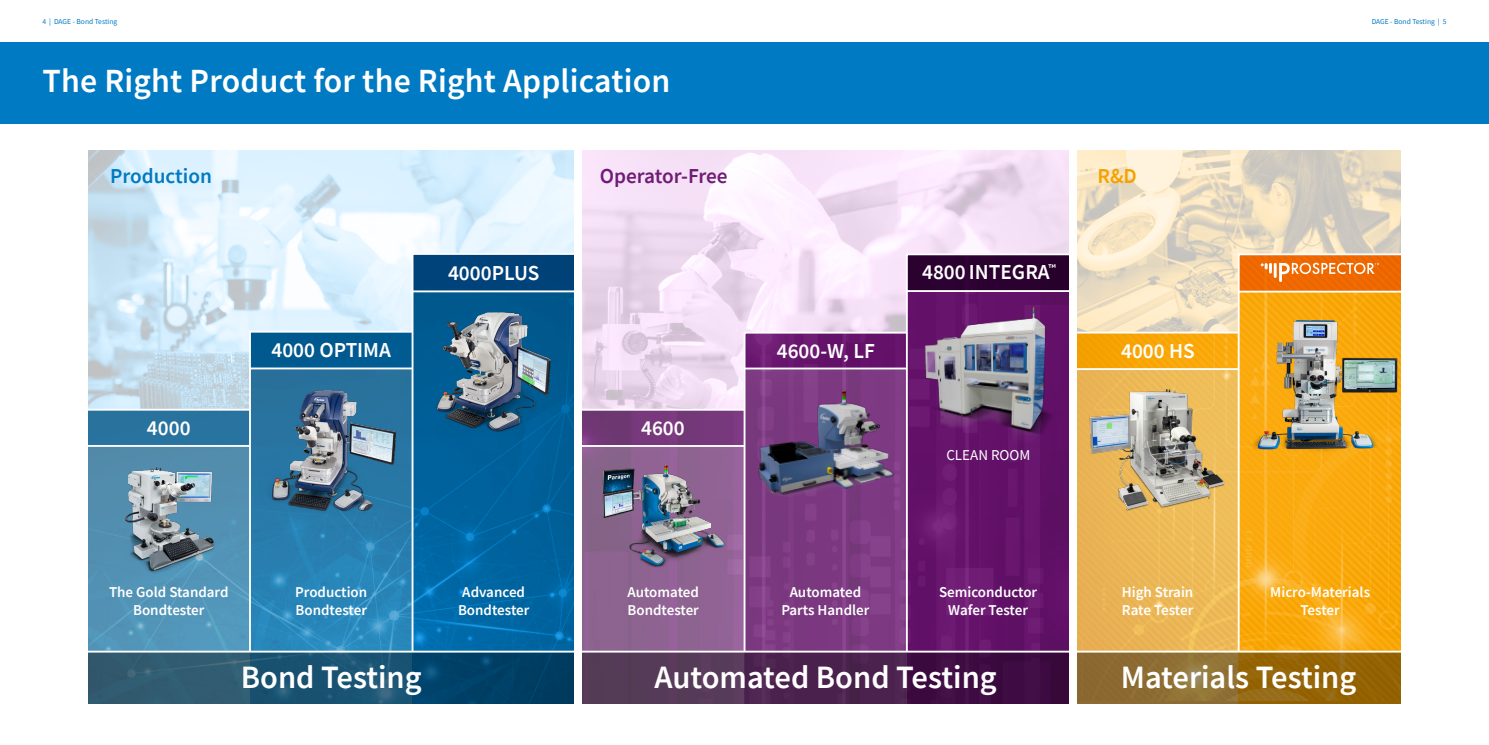
<style>
.page{position:relative;width:1489px;height:745px;background:#fff}
.page>*{position:absolute;margin:0;border:0;box-sizing:border-box;transform-origin:0 0}
.t1{font:600 33.75px "Source Sans Pro";letter-spacing:.005em;color:#fff}
.t2{font:600 32.5px "Source Sans Pro";color:#fff}
.t3{font:600 21.25px "Source Sans Pro";color:#fff}
.t4{font:600 21.25px "Source Sans Pro";letter-spacing:-.005em;color:#6f1c75}
.t5{font:600 21.25px "Source Sans Pro";color:#007ac2}
.t6{font:600 21.25px "Source Sans Pro";color:#f5a100}
.t7{font:600 15px/18px "Source Sans Pro";color:#fff}
.t8{font:15px "Source Sans Pro";color:#fff}
.t9{font:7.5px "Source Sans Pro";color:#007ac2}
</style>
<div class="page">
<div style="left:0;top:43px;width:1488px;height:81px;background:#007ac2"></div>
<img style="left:1077px;top:150px;width:323px;height:105px">
<img style="left:1077px;top:255px;width:159px;height:76px">
<img style="left:582px;top:150px;width:487px;height:258px">
<svg style="left:88px;top:150px;width:486px;height:104px;background:#ddeffb"></svg>
<img style="left:88px;top:254px;width:322px;height:154px">
<div style="left:582px;top:445px;width:162px;height:259px;background:#8d6391"></div>
<div style="left:1076px;top:369px;width:162px;height:335px;background:#ebb656"></div>
<svg style="left:1077px;top:333px;width:159px;height:35px;background:#f8a70a"></svg>
<div style="left:88px;top:445px;width:162px;height:259px;background:linear-gradient(to right,#5291b2,#5397bb)"></div>
<div style="left:582px;top:409px;width:162px;height:36px;background:#77387c"></div>
<div style="left:88px;top:409px;width:162px;height:36px;background:#28739e"></div>
<svg style="left:88px;top:652px;width:1312px;height:51px;background:#4b474f"></svg>
<div style="left:575px;top:143px;width:7px;height:566px;background:#fff"></div>
<div style="left:1069px;top:137px;width:7px;height:566px;background:#fff"></div>
<div style="left:68px;top:703px;width:1346px;height:12px;background:#fff"></div>
<img style="left:1076px;top:388px;width:160px;height:124px">
<img style="left:230px;top:380px;width:18px;height:137px">
<img style="left:401px;top:301px;width:203px;height:125px">
<img style="left:111px;top:460px;width:109px;height:121px">
<img style="left:582px;top:441px;width:160px;height:141px">
<svg style="left:904px;top:252px;width:165px;height:401px;background:#682970"></svg>
<svg style="left:1236px;top:252px;width:165px;height:401px;background:#e9a527"></svg>
<svg style="left:410px;top:252px;width:170px;height:401px;background:#1d6c9d"></svg>
<svg style="left:248px;top:329px;width:166px;height:321px;background:#387fa9"></svg>
<svg style="left:742px;top:330px;width:167px;height:320px;background:#7b4483"></svg>
<hr style="left:906px;top:290px;width:166px;height:2px;background:#fff">
<hr style="left:1238px;top:290px;width:167px;height:2px;background:#fff">
<hr style="left:250px;top:367px;width:162px;height:2px;background:#fff">
<hr style="left:411px;top:290px;width:167px;height:2px;background:#fff">
<hr style="left:744px;top:367px;width:163px;height:2px;background:#fff">
<hr style="left:1072px;top:368px;width:166px;height:2px;background:#fff">
<hr style="left:83px;top:444px;width:167px;height:2px;background:#fff">
<hr style="left:1072px;top:331px;width:166px;height:2px;background:#fff">
<hr style="left:83px;top:408px;width:167px;height:2px;background:#fff">
<hr style="left:579px;top:408px;width:165px;height:2px;background:#fff">
<hr style="left:580px;top:444px;width:164px;height:2px;background:#fff">
<hr style="left:82px;top:650px;width:1349px;height:2px;background:#fff">
<hr style="left:1273px;top:263px;width:3px;height:15px;background:#fff">
<svg style="left:1260px;top:263px;width:11px;height:10px"></svg>
<svg style="left:1278px;top:262px;width:100px;height:20px;background:#f18a3a"></svg>
<p class="t9" style="left:43px;top:17px;width:76px">4 | DAGE - Bond Testing</p>
<p class="t9" style="left:1371px;top:17px;width:76px">DAGE - Bond Testing | 5</p>
<h1 class="t1" style="left:43px;top:59px;width:629px">The Right Product for the Right Application</h1>
<h3 class="t5" style="left:110px;top:162px;width:103px">Production</h3>
<h3 class="t4" style="left:599px;top:162px;width:129px">Operator-Free</h3>
<h3 class="t6" style="left:1097px;top:162px;width:41px">R&amp;D</h3>
<h3 class="t3" style="left:448px;top:258px;width:93px">4000PLUS</h3>
<h3 class="t3" style="left:922px;top:258px;width:135px">4800 INTEGRA<sup>™</sup></h3>
<h3 class="t3" style="left:271px;top:336px;width:121px">4000 OPTIMA</h3>
<h3 class="t3" style="left:776px;top:336px;width:100px">4600-W, LF</h3>
<h3 class="t3" style="left:1121px;top:336px;width:75px">4000 HS</h3>
<h3 class="t3" style="left:147px;top:413px;width:45px">4000</h3>
<h3 class="t3" style="left:641px;top:414px;width:45px">4600</h3>
<p class="t8" style="left:946px;top:445px;width:85px">CLEAN ROOM</p>
<p class="t7" style="left:109px;top:582px;width:121px;text-align:center">The Gold Standard<br>Bondtester</p>
<p class="t7" style="left:1121px;top:582px;width:73px">High Strain<br>Rate Tester</p>
<p class="t7" style="left:1270px;top:582px;width:101px;text-align:center">Micro-Materials<br>Tester</p>
<p class="t7" style="left:295px;top:582px;width:73px">Production<br>Bondtester</p>
<p class="t7" style="left:781px;top:582px;width:90px;text-align:center">Automated<br>Parts Handler</p>
<p class="t7" style="left:939px;top:582px;width:100px;text-align:center">Semiconductor<br>Wafer Tester</p>
<p class="t7" style="left:458px;top:582px;width:73px">Advanced<br>Bondtester</p>
<p class="t7" style="left:627px;top:582px;width:73px">Automated<br>Bondtester</p>
<h2 class="t2" style="left:241px;top:655px;width:182px">Bond Testing</h2>
<h2 class="t2" style="left:654px;top:655px;width:344px">Automated Bond Testing</h2>
<h2 class="t2" style="left:1120px;top:655px;width:237px">Materials Testing</h2>
</div>
